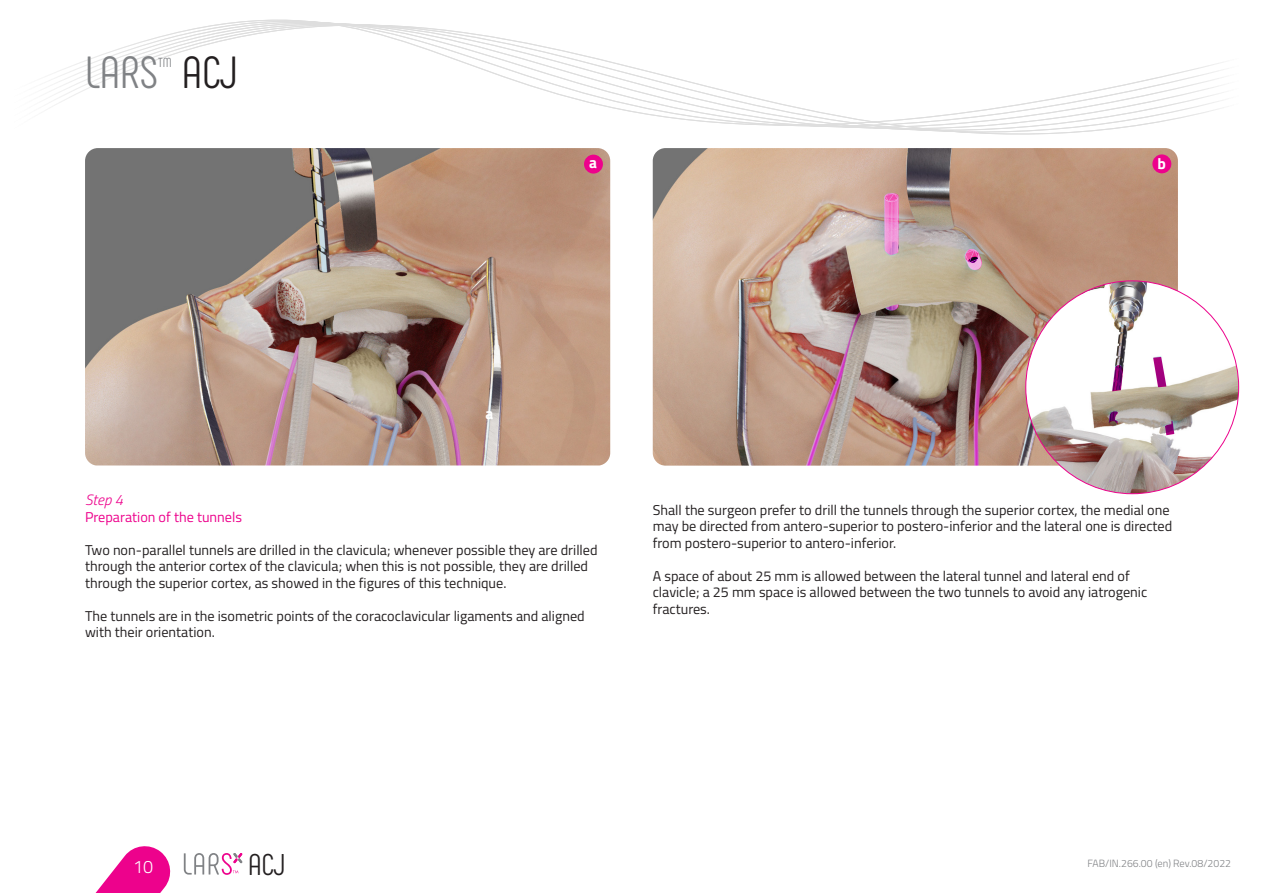
<style>
.page{position:relative;width:1263px;height:893px;background:#fff}
.page>*{position:absolute;margin:0;border:0;box-sizing:border-box;transform-origin:0 0}
.t1{font:45px "Phenomena";color:#808285}
.t2{font:45px "Phenomena";color:#231f20}
.t3{font:30px "Phenomena";color:#231f20}
.t4{font:300 18px "Titillium";color:#fff}
.Référence_Tech__Opér{font:700 15.45px "Titillium";color:#fff}
.PCL_Step{font:italic 300 15px "Titillium";color:#ed028c}
.PCL_texte{font:14.25px/16.5px "Titillium";color:#231f20}
.Texte_rouge_sous_Ste{font:14.25px "Titillium";color:#ed028c}
.t5{font:13.05px "Phenomena";color:#808285}
.t6{font:300 10.5px "Titillium";color:#808285}
</style>
<div class="page">
<svg style="left:49px;top:19px;width:1175px;height:116px"></svg>
<svg style="left:95px;top:846px;width:76px;height:47px"></svg>
<svg style="left:184px;top:853px;width:58px;height:22px"></svg>
<img style="left:85px;top:148px;width:525px;height:317px">
<img style="left:653px;top:148px;width:525px;height:318px">
<svg style="left:884px;top:193px;width:15px;height:62px"></svg>
<svg style="left:886px;top:304px;width:12px;height:7px"></svg>
<svg style="left:965px;top:248px;width:17px;height:22px"></svg>
<img style="left:1026px;top:281px;width:213px;height:213px;border-radius:106px">
<svg style="left:1112px;top:365px;width:11px;height:26px"></svg>
<svg style="left:1153px;top:357px;width:13px;height:30px"></svg>
<svg style="left:1108px;top:411px;width:10px;height:13px"></svg>
<svg style="left:1165px;top:421px;width:9px;height:14px"></svg>
<div style="left:584px;top:155px;width:19px;height:19px;background:#ed028c;border-radius:50%"></div>
<div style="left:1152px;top:154px;width:19px;height:19px;background:#ed028c;border-radius:50%"></div>
<h1 class="t1" style="left:85px;top:46px;width:75px">LARS</h1>
<p class="t5" style="left:158px;top:55px;width:15px">TM</p>
<h1 class="t2" style="left:182px;top:46px;width:58px">ACJ</h1>
<p class="Référence_Tech__Opér" style="left:485px;top:402px;width:9px">a</p>
<p class="Référence_Tech__Opér" style="left:589px;top:150px;width:9px">a</p>
<p class="Référence_Tech__Opér" style="left:1157px;top:152px;width:10px">b</p>
<p class="PCL_Step" style="left:85px;top:489px;width:40px">Step 4</p>
<p class="Texte_rouge_sous_Ste" style="left:85px;top:506px;width:158px">Preparation of the tunnels</p>
<p class="PCL_texte" style="left:85px;top:541px;width:514px">Two non-parallel tunnels are drilled in the clavicula; whenever possible they are drilled through the anterior cortex of the clavicula; when this is not possible, they are drilled through the superior cortex, as showed in the figures of this technique.</p>
<p class="PCL_texte" style="left:85px;top:607px;width:501px">The tunnels are in the isometric points of the coracoclavicular ligaments and aligned with their orientation.</p>
<p class="PCL_texte" style="left:653px;top:501px;width:521px">Shall the surgeon prefer to drill the tunnels through the superior cortex, the medial one may be directed from antero-superior to postero-inferior and the lateral one is directed from postero-superior to antero-inferior.</p>
<p class="PCL_texte" style="left:653px;top:567px;width:496px">A space of about 25 mm is allowed between the lateral tunnel and lateral end of clavicle; a 25 mm space is allowed between the two tunnels to avoid any iatrogenic fractures.</p>
<p class="t4" style="left:133px;top:854px;width:22px">10</p>
<h2 class="t3" style="left:248px;top:847px;width:39px">ACJ</h2>
<p class="t6" style="left:1087px;top:855px;width:145px">FAB/IN.266.00 (en) Rev.08/2022</p>
</div>
